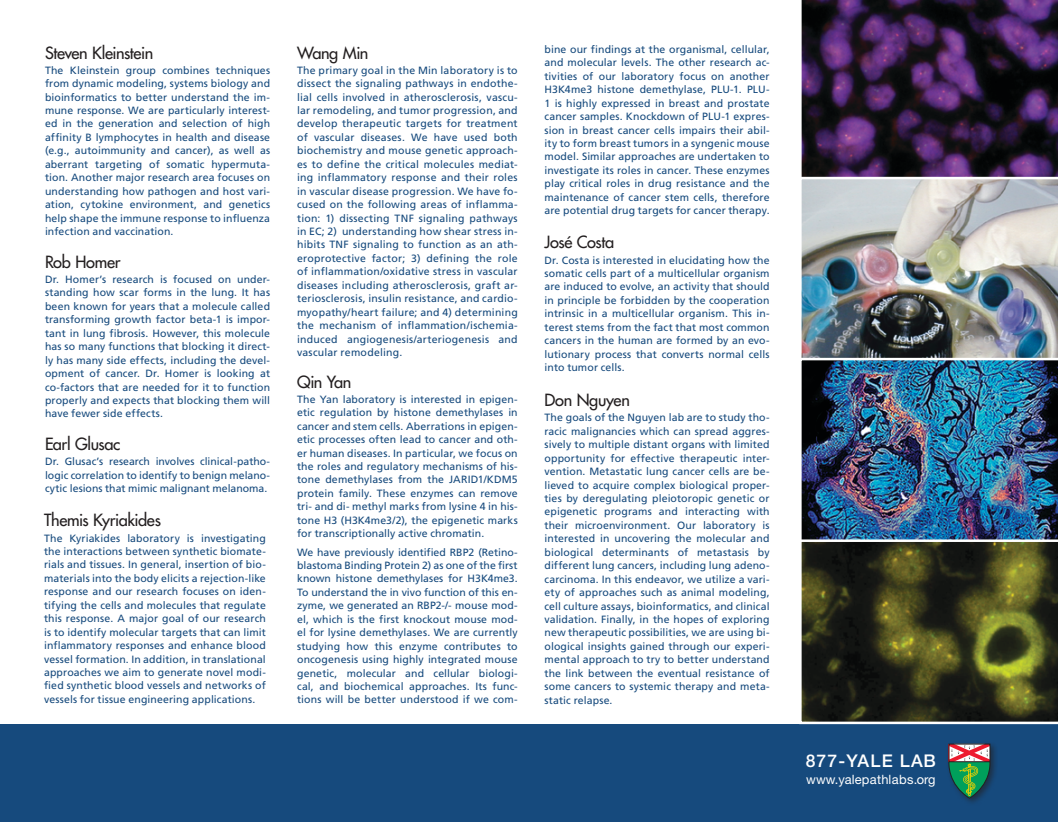
<style>
.page{position:relative;width:1058px;height:822px;background:#fff}
.page>*{position:absolute;margin:0;border:0;box-sizing:border-box;transform-origin:0 0}
.t1{font:500 17.5px "Helvetica Neue LT Std";letter-spacing:.07em;color:#fff}
.t2{font:500 16.38px "Futura Std";letter-spacing:-.025em;color:#231f20}
.t3{font:12.88px "Helvetica Neue LT Std";letter-spacing:.01em;color:#fff}
.t4{font:10.5px/13.4px "Frutiger LT Std";letter-spacing:.01em;color:#164a7d;text-align:justify}
</style>
<div class="page">
<div style="left:0;top:724px;width:1058px;height:97px;background:#164a7d"></div>
<div style="left:945px;top:740px;width:53px;height:65px;background:#231f20;opacity:.6"></div>
<svg style="left:948px;top:743px;width:42px;height:55px;background:#5e8265"></svg>
<svg style="left:801px;top:0;width:257px;height:177px;background:#331d40"></svg>
<img style="left:801px;top:179px;width:257px;height:179px">
<img style="left:801px;top:360px;width:257px;height:179px">
<svg style="left:801px;top:539px;width:257px;height:183px;background:#3b3c1f"></svg>
<h2 class="t2" style="left:45px;top:42px;width:110px">Steven Kleinstein</h2>
<p class="t4" style="left:45px;top:63px;width:227px">The Kleinstein group combines techniques from dynamic modeling, systems biology and bioinformatics to better understand the im&shy;mune response. We are particularly interest&shy;ed in the generation and selection of high affinity B lymphocytes in health and disease (e.g., autoimmunity and cancer), as well as aberrant targeting of somatic hypermuta&shy;tion. Another major research area focuses on understanding how pathogen and host vari&shy;ation, cytokine environment, and genetics help shape the immune response to influenza infection and vaccination.</p>
<h2 class="t2" style="left:45px;top:251px;width:77px">Rob Homer</h2>
<p class="t4" style="left:45px;top:272px;width:226px">Dr. Homer’s research is focused on under&shy;standing how scar forms in the lung. It has been known for years that a molecule called transforming growth factor beta-1 is impor&shy;tant in lung fibrosis. However, this molecule has so many functions that blocking it direct&shy;ly has many side effects, including the devel&shy;opment of cancer. Dr. Homer is looking at co-factors that are needed for it to function properly and expects that blocking them will have fewer side effects.</p>
<h2 class="t2" style="left:45px;top:434px;width:77px">Earl Glusac</h2>
<p class="t4" style="left:45px;top:455px;width:226px">Dr. Glusac’s research involves clinical-patho&shy;logic correlation to identify to benign melano&shy;cytic lesions that mimic malignant melanoma.</p>
<h2 class="t2" style="left:44px;top:510px;width:118px">Themis Kyriakides</h2>
<p class="t4" style="left:44px;top:531px;width:223px">The Kyriakides laboratory is investigating the interactions between synthetic biomate&shy;rials and tissues. In general, insertion of bio&shy;materials into the body elicits a rejection-like response and our research focuses on iden&shy;tifying the cells and molecules that regulate this response. A major goal of our research is to identify molecular targets that can limit inflammatory responses and enhance blood vessel formation. In addition, in translational approaches we aim to generate novel modi&shy;fied synthetic blood vessels and networks of vessels for tissue engineering applications.</p>
<h2 class="t2" style="left:297px;top:42px;width:73px">Wang Min</h2>
<p class="t4" style="left:297px;top:63px;width:222px">The primary goal in the Min laboratory is to dissect the signaling pathways in endothe&shy;lial cells involved in atherosclerosis, vascu&shy;lar remodeling, and tumor progression, and develop therapeutic targets for treatment of vascular diseases. We have used both biochemistry and mouse genetic approach&shy;es to define the critical molecules mediat&shy;ing inflammatory response and their roles in vascular disease progression. We have fo&shy;cused on the following areas of inflamma&shy;tion: 1) dissecting TNF signaling pathways in EC; 2) understanding how shear stress in&shy;hibits TNF signaling to function as an ath&shy;eroprotective factor; 3) defining the role of inflammation/oxidative stress in vascular diseases including atherosclerosis, graft ar&shy;teriosclerosis, insulin resistance, and cardio&shy;myopathy/heart failure; and 4) determining the mechanism of inflammation/ischemia&shy;induced angiogenesis/arteriogenesis and vascular remodeling.</p>
<h2 class="t2" style="left:297px;top:371px;width:56px">Qin Yan</h2>
<p class="t4" style="left:297px;top:392px;width:222px">The Yan laboratory is interested in epigen&shy;etic regulation by histone demethylases in cancer and stem cells. Aberrations in epigen&shy;etic processes often lead to cancer and oth&shy;er human diseases. In particular, we focus on the roles and regulatory mechanisms of his&shy;tone demethylases from the JARID1/KDM5 protein family. These enzymes can remove tri- and di- methyl marks from lysine 4 in his&shy;tone H3 (H3K4me3/2), the epigenetic marks for transcriptionally active chromatin.</p>
<p class="t4" style="left:297px;top:545px;width:222px">We have previously identified RBP2 (Retino&shy;blastoma Binding Protein 2) as one of the first known histone demethylases for H3K4me3.<br>To understand the in vivo function of this en&shy;zyme, we generated an RBP2-/- mouse mod&shy;el, which is the first knockout mouse mod&shy;el for lysine demethylases. We are currently studying how this enzyme contributes to oncogenesis using highly integrated mouse genetic, molecular and cellular biologi&shy;cal, and biochemical approaches. Its func&shy;tions will be better understood if we com-</p>
<p class="t4" style="left:544px;top:43px;width:227px">bine our findings at the organismal, cellular, and molecular levels. The other research ac&shy;tivities of our laboratory focus on another H3K4me3 histone demethylase, PLU-1. PLU-1 is highly expressed in breast and prostate cancer samples. Knockdown of PLU-1 expres&shy;sion in breast cancer cells impairs their abil&shy;ity to form breast tumors in a syngenic mouse model. Similar approaches are undertaken to investigate its roles in cancer. These enzymes play critical roles in drug resistance and the maintenance of cancer stem cells, therefore are potential drug targets for cancer therapy.</p>
<h2 class="t2" style="left:544px;top:232px;width:71px">José Costa</h2>
<p class="t4" style="left:544px;top:253px;width:227px">Dr. Costa is interested in elucidating how the somatic cells part of a multicellular organism are induced to evolve, an activity that should in principle be forbidden by the cooperation intrinsic in a multicellular organism. This in&shy;terest stems from the fact that most common cancers in the human are formed by an evo&shy;lutionary process that converts normal cells into tumor cells.</p>
<h2 class="t2" style="left:544px;top:390px;width:87px">Don Nguyen</h2>
<p class="t4" style="left:544px;top:411px;width:227px">The goals of the Nguyen lab are to study tho&shy;racic malignancies which can spread aggres&shy;sively to multiple distant organs with limited opportunity for effective therapeutic inter&shy;vention. Metastatic lung cancer cells are be&shy;lieved to acquire complex biological proper&shy;ties by deregulating pleiotoropic genetic or epigenetic programs and interacting with their microenvironment. Our laboratory is interested in uncovering the molecular and biological determinants of metastasis by different lung cancers, including lung adeno&shy;carcinoma. In this endeavor, we utilize a vari&shy;ety of approaches such as animal modeling, cell culture assays, bioinformatics, and clinical validation. Finally, in the hopes of exploring new therapeutic possibilities, we are using bi&shy;ological insights gained through our experi&shy;mental approach to try to better understand the link between the eventual resistance of some cancers to systemic therapy and meta&shy;static relapse.</p>
<h1 class="t1" style="left:806px;top:749px;width:131px">877-YALE LAB</h1>
<p class="t3" style="left:806px;top:771px;width:131px">www.yalepathlabs.org</p>
</div>
